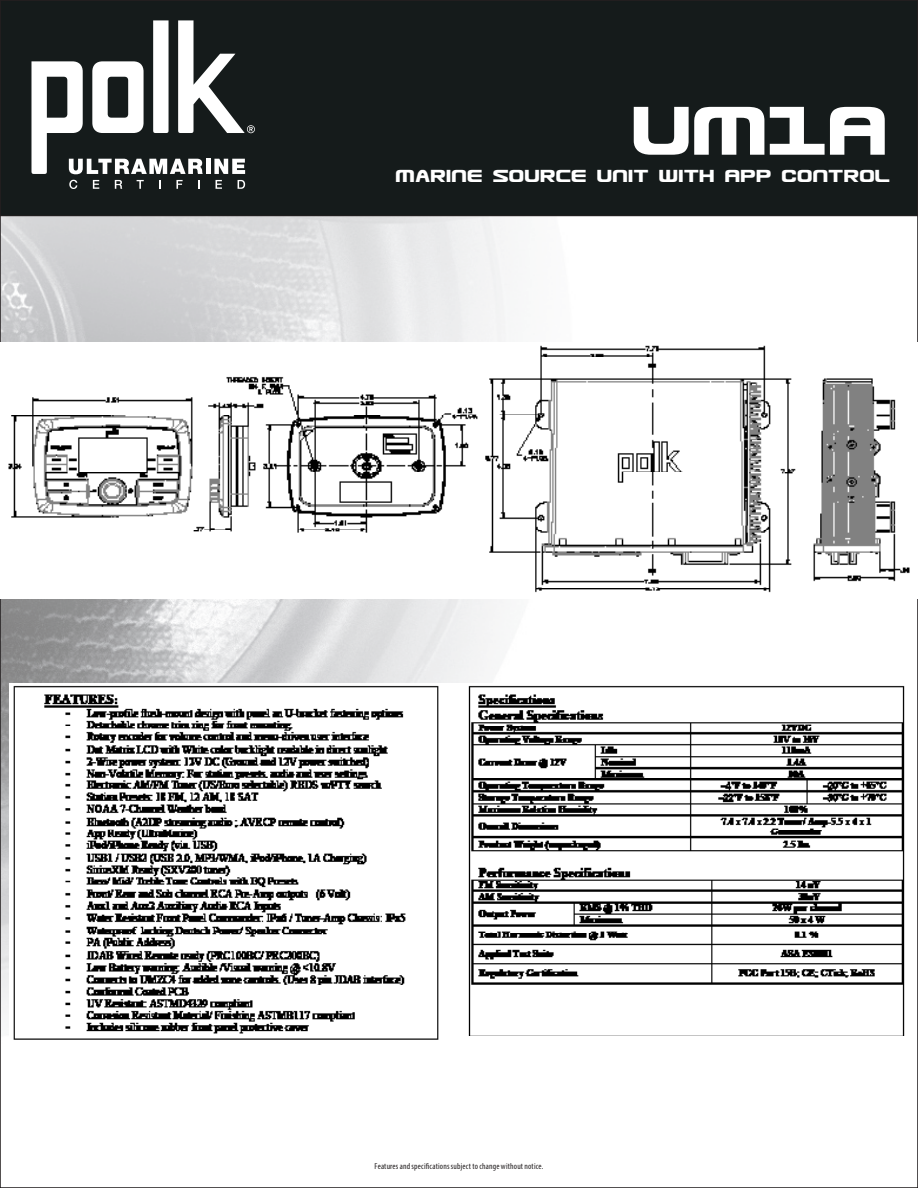
<style>
.page{position:relative;width:918px;height:1188px;background:#fff}
.page>*{position:absolute;margin:0;border:0;box-sizing:border-box;transform-origin:0 0}
.t1{font:82.5px "Usuzi";color:#fff}
.t2{font:21px "Usuzi";color:#fff}
.t3{font:condensed 8.7px "Myriad Pro";letter-spacing:.02em;color:#231f20}
</style>
<div class="page">
<img style="left:2px;top:216px;width:582px;height:797px">
<div style="left:0;top:0;width:918px;height:216px;background:#151b1b"></div>
<svg style="left:69px;top:180px;width:8px;height:9px"></svg>
<svg style="left:93px;top:180px;width:6px;height:9px"></svg>
<svg style="left:115px;top:180px;width:7px;height:9px"></svg>
<svg style="left:137px;top:180px;width:7px;height:9px"></svg>
<svg style="left:176px;top:180px;width:7px;height:9px"></svg>
<svg style="left:198px;top:180px;width:2px;height:9px"></svg>
<svg style="left:216px;top:180px;width:6px;height:9px"></svg>
<svg style="left:238px;top:180px;width:7px;height:9px"></svg>
<svg style="left:32px;top:20px;width:223px;height:154px"></svg>
<img style="left:2px;top:343px;width:908px;height:256px">
<img style="left:9px;top:683px;width:896px;height:357px">
<p class="t1" style="left:634px;top:87px;width:259px">UM1A</p>
<p class="t2" style="left:396px;top:165px;width:497px">Marine source unit with App ControL</p>
<p class="t3" style="left:375px;top:1160px;width:170px">Features and specifications subject to change without notice.</p>
</div>
